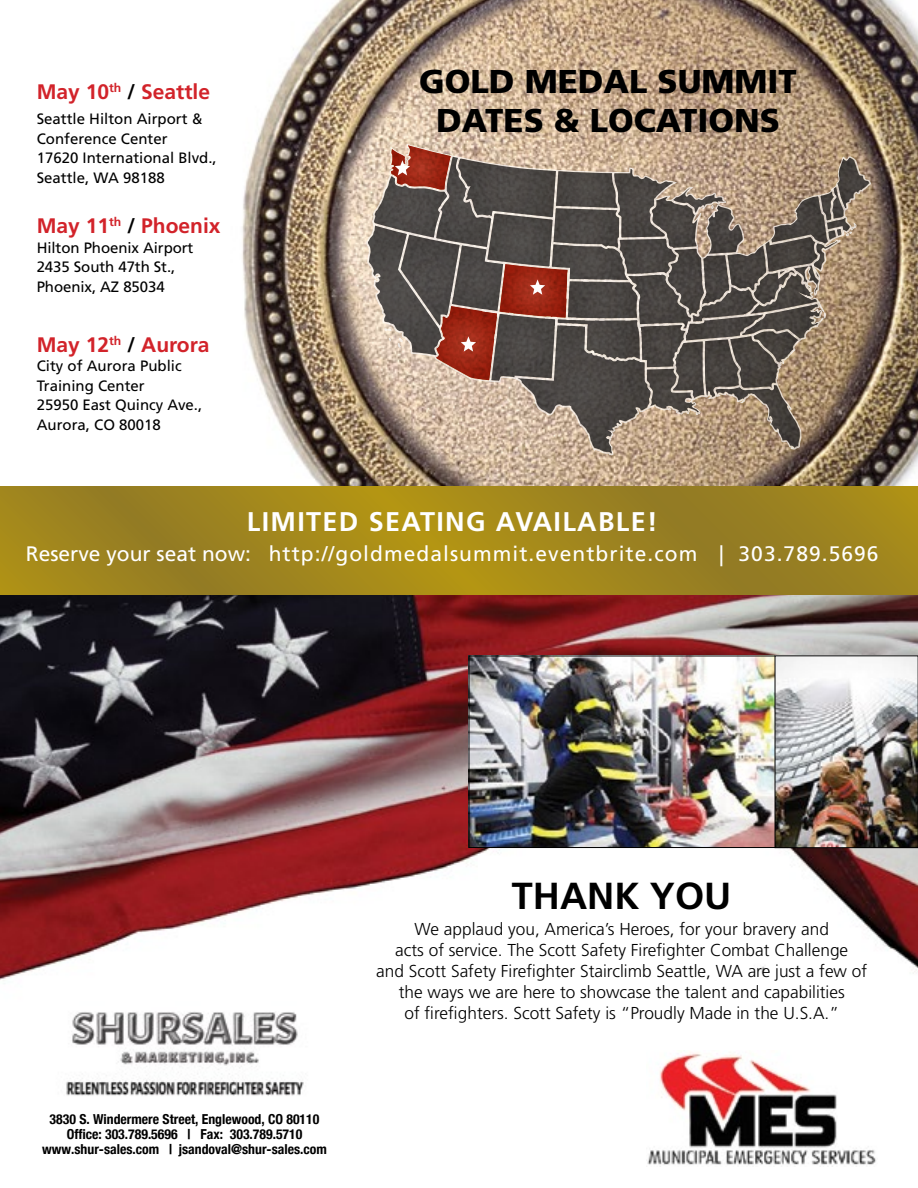
<style>
.page{position:relative;width:918px;height:1188px;background:#fff}
.page>*{position:absolute;margin:0;border:0;box-sizing:border-box;transform-origin:0 0}
.t1{font:700 37.65px "Frutiger LT Std";color:#000}
.t2{font:900 33px/39.6px "Frutiger LT Std";color:#000;text-align:center}
.t3{font:700 27px "Frutiger LT Std";letter-spacing:.05em;color:#fff}
.t4{font:21px "Frutiger LT Std";letter-spacing:.05em;color:#fff}
.t5{font:700 21px "Frutiger LT Std";color:#d2232a}
.t6{font:300 17.25px/21px "Frutiger LT Std";color:#000;text-align:center}
.t7{font:15px/19.5px "Frutiger LT Std";color:#000}
.t8{font:700 condensed 13.8px/15.3px "Helvetica Neue LT Pro";color:#000;text-align:center}
.s1{color:#000}
</style>
<div class="page">
<img style="left:100px;top:0;width:818px;height:487px">
<img style="left:0;top:594px;width:918px;height:573px">
<img style="left:471px;top:658px;width:304px;height:188px">
<div style="left:469px;top:656px;width:344px;height:192px;border:1px solid #000"></div>
<img style="left:777px;top:658px;width:139px;height:188px">
<div style="left:775px;top:656px;width:143px;height:192px;border:1px solid #000"></div>
<svg style="left:366px;top:144px;width:505px;height:311px;background:#847265"></svg>
<svg style="left:0;top:487px;width:918px;height:107px;background:#a0851d"></svg>
<img style="left:33px;top:1002px;width:301px;height:107px">
<img style="left:646px;top:1051px;width:231px;height:115px">
<p class="t5" style="left:37px;top:80px;width:175px">May 10<sup>th</sup> <span class="s1">/</span> Seattle</p>
<p class="t7" style="left:37px;top:109px;width:182px">Seattle Hilton Airport &amp;<br>Conference Center<br>17620 International Blvd.,<br>Seattle, WA 98188</p>
<p class="t5" style="left:37px;top:214px;width:185px">May 11<sup>th</sup> <span class="s1">/</span> Phoenix</p>
<p class="t7" style="left:37px;top:238px;width:158px">Hilton Phoenix Airport<br>2435 South 47th St.,<br>Phoenix, AZ 85034</p>
<p class="t5" style="left:37px;top:332px;width:174px">May 12<sup>th</sup> <span class="s1">/</span> Aurora</p>
<p class="t7" style="left:37px;top:356px;width:167px">City of Aurora Public<br>Training Center<br>25950 East Quincy Ave.,<br>Aurora, CO 80018</p>
<h2 class="t2" style="left:419px;top:61px;width:379px">GOLD MEDAL SUMMIT<br>DATES &amp; LOCATIONS</h2>
<h3 class="t3" style="left:247px;top:505px;width:412px">LIMITED SEATING AVAILABLE!</h3>
<p class="t4" style="left:26px;top:542px;width:854px">Reserve your seat now: http://goldmedalsummit.eventbrite.com | 303.789.5696</p>
<p class="t8" style="left:42px;top:1111px;width:286px">3830 S. Windermere Street, Englewood, CO 80110<br>Office: 303.789.5696 | Fax: 303.789.5710 www.shur-sales.com | jsandoval@shur-sales.com</p>
<h1 class="t1" style="left:512px;top:874px;width:221px">THANK YOU</h1>
<p class="t6" style="left:376px;top:919px;width:492px">We applaud you, America’s Heroes, for your bravery and<br>acts of service. The Scott Safety Firefighter Combat Challenge<br>and Scott Safety Firefighter Stairclimb Seattle, WA are just a few of the ways we are here to showcase the talent and capabilities<br>of firefighters. Scott Safety is “Proudly Made in the U.S.A.”</p>
</div>
